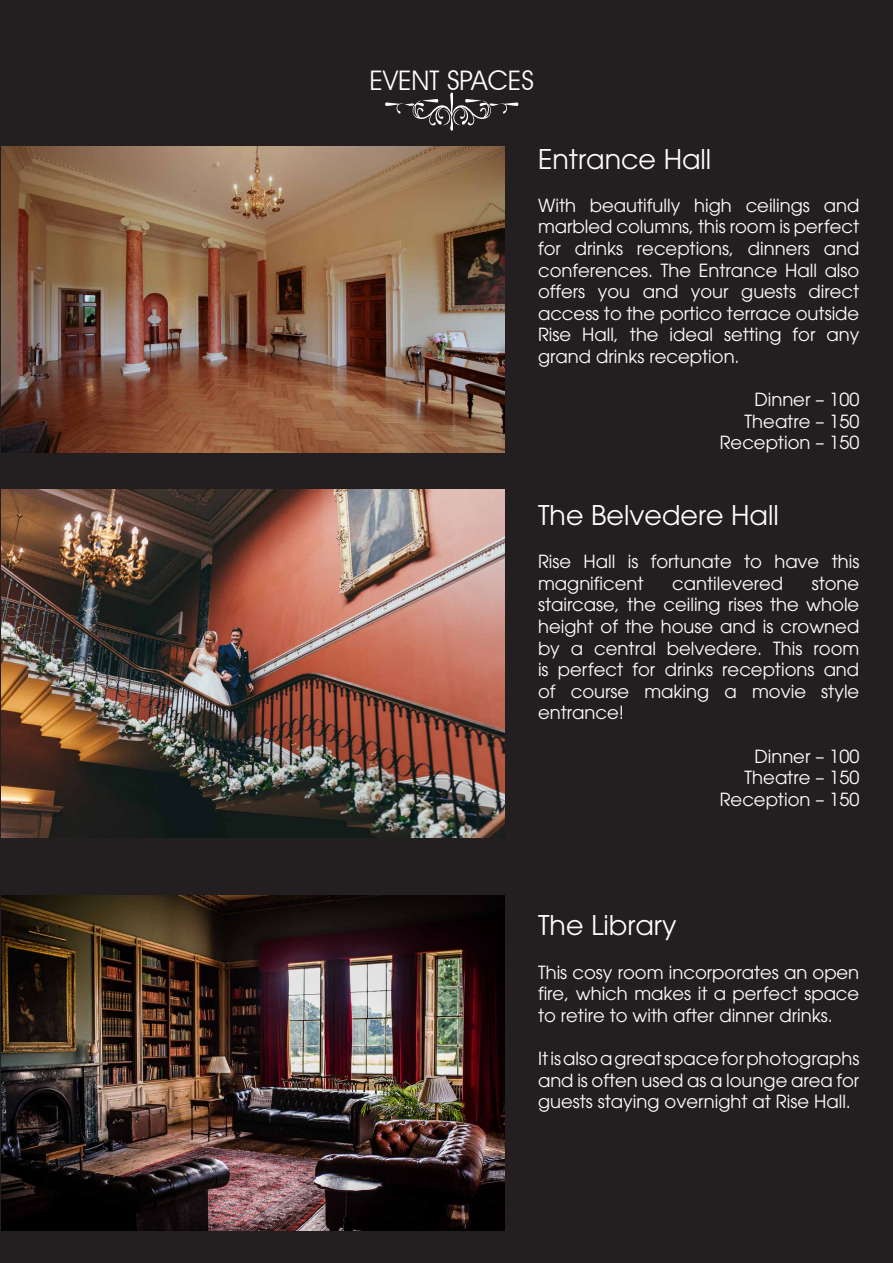
<style>
.page{position:relative;width:893px;height:1263px;background:#fff}
.page>*{position:absolute;margin:0;border:0;box-sizing:border-box;transform-origin:0 0}
.t1{font:27px "Avant Garde";color:#fff}
.t2{font:27px "Avant Garde IT Cby BT";color:#fff}
.t3{font:18px/21.6px "Avant Garde";color:#fff;text-align:justify}
</style>
<div class="page">
<div style="left:1px;top:1px;width:891px;height:1261px;background:#231f20"></div>
<img style="left:2px;top:147px;width:502px;height:305px">
<img style="left:1px;top:489px;width:503px;height:348px">
<img style="left:2px;top:895px;width:502px;height:335px">
<svg style="left:385px;top:92px;width:134px;height:39px"></svg>
<p class="t2" style="left:369px;top:64px;width:166px">EVENT SPACES</p>
<p class="t1" style="left:538px;top:143px;width:175px">Entrance Hall</p>
<p class="t3" style="left:538px;top:194px;width:323px">With beautifully high ceilings and marbled columns, this room is perfect for drinks receptions, dinners and conferences. The Entrance Hall also offers you and your guests direct access to the portico terrace outside Rise Hall, the ideal setting for any grand drinks reception.</p>
<p class="t3" style="left:754px;top:389px;width:106px">Dinner – 100</p>
<p class="t3" style="left:745px;top:410px;width:116px">Theatre – 150</p>
<p class="t3" style="left:720px;top:432px;width:141px">Reception – 150</p>
<p class="t1" style="left:538px;top:499px;width:242px">The Belvedere Hall</p>
<p class="t3" style="left:538px;top:551px;width:323px">Rise Hall is fortunate to have this</p>
<p class="t3" style="left:538px;top:572px;width:107px">magnificent</p>
<p class="t3" style="left:672px;top:572px;width:112px">cantilevered</p>
<p class="t3" style="left:538px;top:572px;width:323px;text-indent:274px">stone staircase, the ceiling rises the whole height of the house and is crowned by a central belvedere. This room is perfect for drinks receptions and of course making a movie style entrance!</p>
<p class="t3" style="left:754px;top:745px;width:106px">Dinner – 100</p>
<p class="t3" style="left:745px;top:767px;width:116px">Theatre – 150</p>
<p class="t3" style="left:720px;top:788px;width:141px">Reception – 150</p>
<p class="t1" style="left:538px;top:910px;width:140px">The Library</p>
<p class="t3" style="left:538px;top:961px;width:323px">This cosy room incorporates an open fire, which makes it a perfect space to retire to with after dinner drinks.</p>
<p class="t3" style="left:538px;top:1048px;width:323px">It is also a great space for photographs and is often used as a lounge area for guests staying overnight at Rise Hall.</p>
</div>
